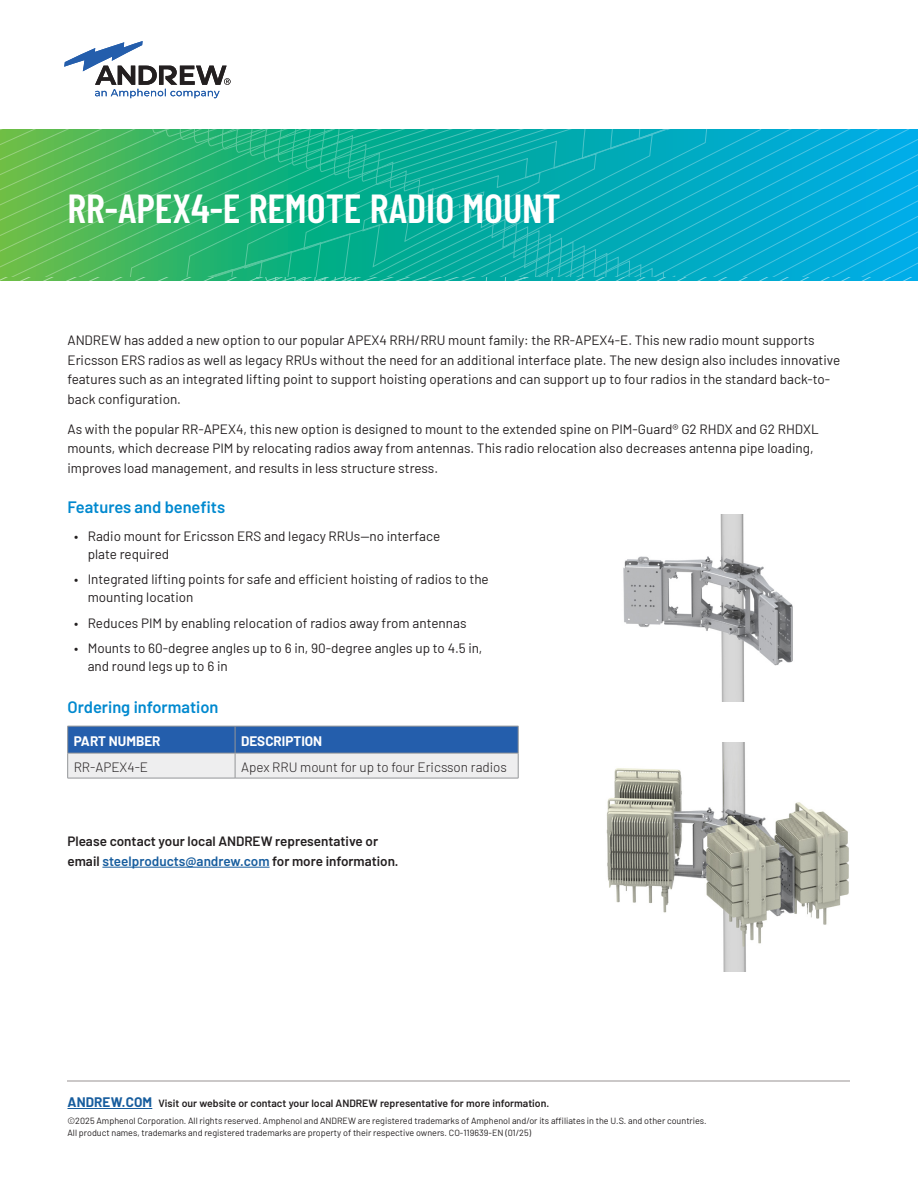
<style>
.page{position:relative;width:918px;height:1188px;background:#fff}
.page>*{position:absolute;margin:0;border:0;box-sizing:border-box;transform-origin:0 0}
.AND_Header_27pt_Blk{font:600 40.5px "Barlow Condensed";color:#fff}
.AND_Subhead_11pt_Blue{font:600 16.5px "Barlow";color:#0089cf}
.AND_Body_text_9pt{font:13.5px/19.5px "Barlow";color:#231f20}
.AND_Body_text_9pt-2{font:600 13.5px/19.5px "Barlow";color:#231f20}
.AND-table-txt-small_DATA_SHEET{font:300 13.5px "Barlow";color:#231f20}
.AND-table-head-DATA_SHEET{font:700 13.5px "Barlow";color:#fff}
.AND_www_andrew_com{font:600 10.5px "Barlow";color:#231f20}
.AND_Legal_6_pt_on_8_pt_Black{font:9px/12px "Barlow";color:#231f20}
.s1{color:#175d9e}
.s2{font-weight:700;font-size:13.5px;color:#175d9e}
</style>
<div class="page">
<svg style="left:64px;top:41px;width:167px;height:57px"></svg>
<svg style="left:0;top:276px;width:918px;height:5px;background:#21b3a0"></svg>
<svg style="left:0;top:129px;width:918px;height:147px;background:#19b09c"></svg>
<hr style="left:68px;top:1080px;width:782px;height:2px;background:#cbc8c8">
<hr style="left:68px;top:1108px;width:84px;height:1px;background:#175d9e">
<svg style="left:67px;top:726px;width:452px;height:52px;background:#85a2c9"></svg>
<hr style="left:68px;top:778px;width:167px;height:1px;background:#939598">
<hr style="left:235px;top:778px;width:283px;height:1px;background:#939598">
<hr style="left:102px;top:867px;width:168px;height:1px;background:#175d9e">
<img style="left:606px;top:742px;width:243px;height:230px">
<img style="left:623px;top:514px;width:170px;height:188px">
<p class="AND_Header_27pt_Blk" style="left:68px;top:180px;width:495px">RR-APEX4-E REMOTE RADIO MOUNT</p>
<p class="AND_Body_text_9pt" style="left:68px;top:329px;width:774px">ANDREW has added a new option to our popular APEX4 RRH/RRU mount family: the RR-APEX4-E. This new radio mount supports Ericsson ERS radios as well as legacy RRUs without the need for an additional interface plate. The new design also includes innovative features such as an integrated lifting point to support hoisting operations and can support up to four radios in the standard back-to&shy;back configuration.</p>
<p class="AND_Body_text_9pt" style="left:68px;top:418px;width:753px">As with the popular RR-APEX4, this new option is designed to mount to the extended spine on PIM-Guard® G2 RHDX and G2 RHDXL mounts, which decrease PIM by relocating radios away from antennas. This radio relocation also decreases antenna pipe loading, improves load management, and results in less structure stress.</p>
<p class="AND_Subhead_11pt_Blue" style="left:68px;top:495px;width:159px">Features and benefits</p>
<p class="AND_Body_text_9pt" style="left:88px;top:526px;width:354px;line-height:18px;text-indent:-14px">• Radio mount for Ericsson ERS and legacy RRUs—no interface plate required</p>
<p class="AND_Body_text_9pt" style="left:88px;top:570px;width:403px;line-height:18px;text-indent:-14px">• Integrated lifting points for safe and efficient hoisting of radios to the mounting location</p>
<p class="AND_Body_text_9pt" style="left:74px;top:612px;width:394px">• Reduces PIM by enabling relocation of radios away from antennas</p>
<p class="AND_Body_text_9pt" style="left:88px;top:639px;width:396px;line-height:18px;text-indent:-14px">• Mounts to 60-degree angles up to 6 in, 90-degree angles up to 4.5 in, and round legs up to 6 in</p>
<p class="AND_Subhead_11pt_Blue" style="left:68px;top:695px;width:153px">Ordering information</p>
<p class="AND-table-head-DATA_SHEET" style="left:74px;top:731px;width:88px">PART NUMBER</p>
<p class="AND-table-head-DATA_SHEET" style="left:241px;top:731px;width:83px">DESCRIPTION</p>
<p class="AND-table-txt-small_DATA_SHEET" style="left:74px;top:758px;width:76px">RR-APEX4-E</p>
<p class="AND-table-txt-small_DATA_SHEET" style="left:241px;top:758px;width:267px">Apex RRU mount for up to four Ericsson radios</p>
<p class="AND_Body_text_9pt-2" style="left:68px;top:830px;width:333px">Please contact your local ANDREW representative or email <span class="s1">steelproducts@andrew.com</span> for more information.</p>
<p class="AND_www_andrew_com" style="left:68px;top:1096px;width:483px"><span class="s2">ANDREW.COM</span> Visit our website or contact your local ANDREW representative for more information.</p>
<p class="AND_Legal_6_pt_on_8_pt_Black" style="left:68px;top:1114px;width:641px">©2025 Amphenol Corporation. All rights reserved. Amphenol and ANDREW are registered trademarks of Amphenol and/or its affiliates in the U.S. and other countries.<br>All product names, trademarks and registered trademarks are property of their respective owners. CO-119639-EN (01/25)</p>
</div>
